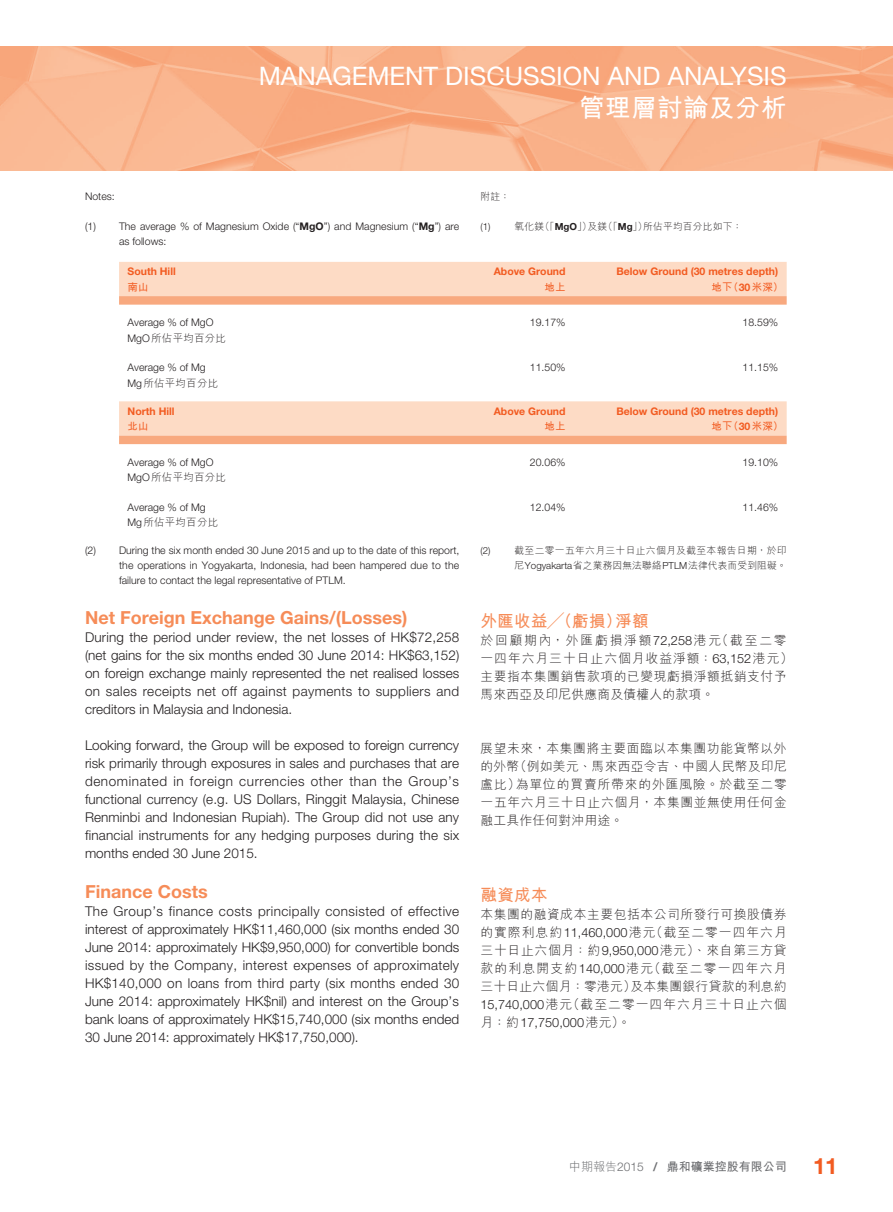
<style>
.page{position:relative;width:893px;height:1212px;background:#fff}
.page>*{position:absolute;margin:0;border:0;box-sizing:border-box;transform-origin:0 0}
.t1{font:25.5px "Helvetica Neue LT Std";color:#fff}
.t2{font:700 25.5px "M Hei HK";letter-spacing:.02em;color:#fff}
.t3{font:700 18px "Helvetica Neue LT Std";color:#f68c58}
.t4{font:700 16.5px "M Hei HK";letter-spacing:.02em;color:#f68c58}
.t5{font:300 13.5px/18px "Helvetica Neue LT Std";color:#231f20;text-align:justify}
.t6{font:300 12.75px/18px "M Hei HK";letter-spacing:.05em;color:#231f20;text-align:justify}
.t7{font:300 12.75px "Helvetica Neue LT Std";color:#231f20}
.t8{font:700 12px "M Hei HK";color:#6c6d70}
.t9{font:300 10.5px/15px "Helvetica Neue LT Std";color:#231f20}
.t10{font:700 10.5px "Helvetica Neue LT Std";color:#f25b21}
.t11{font:300 10.5px "M Hei HK";letter-spacing:.02em;color:#231f20}
.t12{font:700 10.5px "M Hei HK";letter-spacing:.02em;color:#f25b21}
.t13{font:300 9.75px/15px "M Hei HK";letter-spacing:.02em;color:#231f20}
.t14{font:300 9.75px "Helvetica Neue LT Std";color:#231f20}
.s1{font-family:"Helvetica Neue LT Std";font-weight:700}
.s2{font-weight:700}
.s3{font-family:"Helvetica Neue LT Std"}
.s4{font-family:"M Hei HK"}
.s5{font-weight:300}
.s6{font-family:"Helvetica Neue LT Std";font-weight:300}
.s7{font-family:"Helvetica Neue LT Std";font-size:22.5px;color:#f25b21}
</style>
<div class="page">
<img style="left:0;top:47px;width:893px;height:123px">
<svg style="left:119px;top:262px;width:668px;height:43px;background:#fcd1b7"></svg>
<svg style="left:119px;top:401px;width:668px;height:43px;background:#fcd1b8"></svg>
<h1 class="t1" style="left:259px;top:61px;width:529px">MANAGEMENT DISCUSSION AND ANALYSIS</h1>
<h1 class="t2" style="left:579px;top:89px;width:209px">管理層討論及分析</h1>
<p class="t13" style="left:480px;top:189px;width:31px">附註：</p>
<p class="t14" style="left:480px;top:221px;width:12px">(1)</p>
<p class="t13" style="left:514px;top:219px;width:229px">氧化鎂（「<span class="s1">MgO</span>」）及鎂（「<span class="s1">Mg</span>」）所佔平均百分比如下：</p>
<p class="t9" style="left:85px;top:189px;width:31px">Notes:</p>
<p class="t9" style="left:119px;top:219px;width:342px;text-indent:-34px">(1) The average % of Magnesium Oxide (“<span class="s2">MgO</span>”) and Magnesium (“<span class="s2">Mg</span>”) are as follows:</p>
<p class="t10" style="left:128px;top:265px;width:50px">South Hill</p>
<p class="t10" style="left:494px;top:265px;width:73px">Above Ground</p>
<p class="t10" style="left:616px;top:265px;width:163px">Below Ground (30 metres depth)</p>
<p class="t12" style="left:128px;top:279px;width:23px">南山</p>
<p class="t12" style="left:544px;top:279px;width:23px">地上</p>
<p class="t12" style="left:711px;top:279px;width:73px">地下（<span class="s3">30</span>米深）</p>
<p class="t9" style="left:128px;top:315px;width:87px">Average % of MgO</p>
<p class="t9" style="left:530px;top:315px;width:37px">19.17%</p>
<p class="t9" style="left:743px;top:315px;width:37px">18.59%</p>
<p class="t11" style="left:128px;top:333px;width:100px"><span class="s3">MgO</span>所佔平均百分比</p>
<p class="t9" style="left:128px;top:360px;width:80px">Average % of Mg</p>
<p class="t9" style="left:530px;top:360px;width:37px">11.50%</p>
<p class="t9" style="left:743px;top:360px;width:37px">11.15%</p>
<p class="t11" style="left:128px;top:378px;width:92px"><span class="s3">Mg</span>所佔平均百分比</p>
<p class="t10" style="left:128px;top:404px;width:49px">North Hill</p>
<p class="t10" style="left:494px;top:404px;width:73px">Above Ground</p>
<p class="t10" style="left:616px;top:404px;width:163px">Below Ground (30 metres depth)</p>
<p class="t12" style="left:128px;top:418px;width:23px">北山</p>
<p class="t12" style="left:544px;top:418px;width:23px">地上</p>
<p class="t12" style="left:711px;top:418px;width:73px">地下（<span class="s3">30</span>米深）</p>
<p class="t9" style="left:128px;top:454px;width:87px">Average % of MgO</p>
<p class="t9" style="left:530px;top:454px;width:37px">20.06%</p>
<p class="t9" style="left:743px;top:454px;width:37px">19.10%</p>
<p class="t11" style="left:128px;top:472px;width:100px"><span class="s3">MgO</span>所佔平均百分比</p>
<p class="t9" style="left:128px;top:499px;width:80px">Average % of Mg</p>
<p class="t9" style="left:530px;top:499px;width:37px">12.04%</p>
<p class="t9" style="left:743px;top:499px;width:37px">11.46%</p>
<p class="t11" style="left:128px;top:517px;width:92px"><span class="s3">Mg</span>所佔平均百分比</p>
<p class="t9" style="left:119px;top:543px;width:342px;text-align:justify;text-indent:-34px">(2) During the six month ended 30 June 2015 and up to the date of this report, the operations in Yogyakarta, Indonesia, had been hampered due to the failure to contact the legal representative of PTLM.</p>
<h2 class="t3" style="left:85px;top:606px;width:324px">Net Foreign Exchange Gains/(Losses)</h2>
<p class="t5" style="left:85px;top:628px;width:376px">During the period under review, the net losses of HK$72,258 (net gains for the six months ended 30 June 2014: HK$63,152) on foreign exchange mainly represented the net realised losses on sales receipts net off against payments to suppliers and creditors in Malaysia and Indonesia.</p>
<p class="t5" style="left:85px;top:736px;width:376px">Looking forward, the Group will be exposed to foreign currency risk primarily through exposures in sales and purchases that are denominated in foreign currencies other than the Group’s functional currency (e.g. US Dollars, Ringgit Malaysia, Chinese Renminbi and Indonesian Rupiah). The Group did not use any financial instruments for any hedging purposes during the six months ended 30 June 2015.</p>
<h2 class="t3" style="left:85px;top:880px;width:124px">Finance Costs</h2>
<p class="t5" style="left:85px;top:901px;width:376px">The Group’s finance costs principally consisted of effective interest of approximately HK$11,460,000 (six months ended 30<br>June 2014: approximately HK$9,950,000) for convertible bonds issued by the Company, interest expenses of approximately HK$140,000 on loans from third party (six months ended 30<br>June 2014: approximately HK$nil) and interest on the Group’s bank loans of approximately HK$15,740,000 (six months ended 30 June 2014: approximately HK$17,750,000).</p>
<p class="t14" style="left:480px;top:545px;width:12px">(2)</p>
<p class="t13" style="left:514px;top:543px;width:274px">截至二零一五年六月三十日止六個月及截至本報告日期，於印尼<span class="s3">Yogyakarta</span>省之業務因無法聯絡<span class="s3">PTLM</span>法律代表而受到阻礙。</p>
<p class="t4" style="left:480px;top:609px;width:169px">外匯收益╱（虧損）淨額</p>
<p class="t6" style="left:480px;top:631px;width:314px;text-align:left">於回顧期內，外匯虧損淨額<span class="s3">72,258</span>港元（截至二零一四年六月三十日止六個月收益淨額：<span class="s3">63,152</span>港元）主要指本集團銷售款項的已變現虧損淨額抵銷支付予馬來西亞及印尼供應商及債權人的款項。</p>
<p class="t6" style="left:480px;top:739px;width:308px">展望未來，本集團將主要面臨以本集團功能貨幣以外的外幣（例如美元、馬來西亞令吉、中國人民幣及印尼盧比）為單位的買賣所帶來的外匯風險。於截至二零一五年六月三十日止六個月，本集團並無使用任何金融工具作任何對沖用途。</p>
<p class="t4" style="left:480px;top:882px;width:68px">融資成本</p>
<p class="t6" style="left:480px;top:905px;width:308px">本集團的融資成本主要包括本公司所發行可換股債券的實際利息約<span class="s3">11,460,000</span>港元（截至二零一四年六月三十日止六個月：約<span class="s3">9,950,000</span>港元）、來自第三方貸款的利息開支約<span class="s3">140,000</span>港元（截至二零一四年六月三十日止六個月：零港元）及本集團銀行貸款的利息約<span class="s3">15,740,000</span>港元（截至二零一四年六月三十日止六個</p>
<p class="t7" style="left:480px;top:1014px;width:152px"><span class="s4">月：約</span>17,750,000<span class="s4">港元）。</span></p>
<p class="t8" style="left:569px;top:1158px;width:270px"><span class="s5">中期報告</span><span class="s6">2015</span> <span class="s3">/</span> 鼎和礦業控股有限公司 <span class="s7">11</span></p>
</div>
